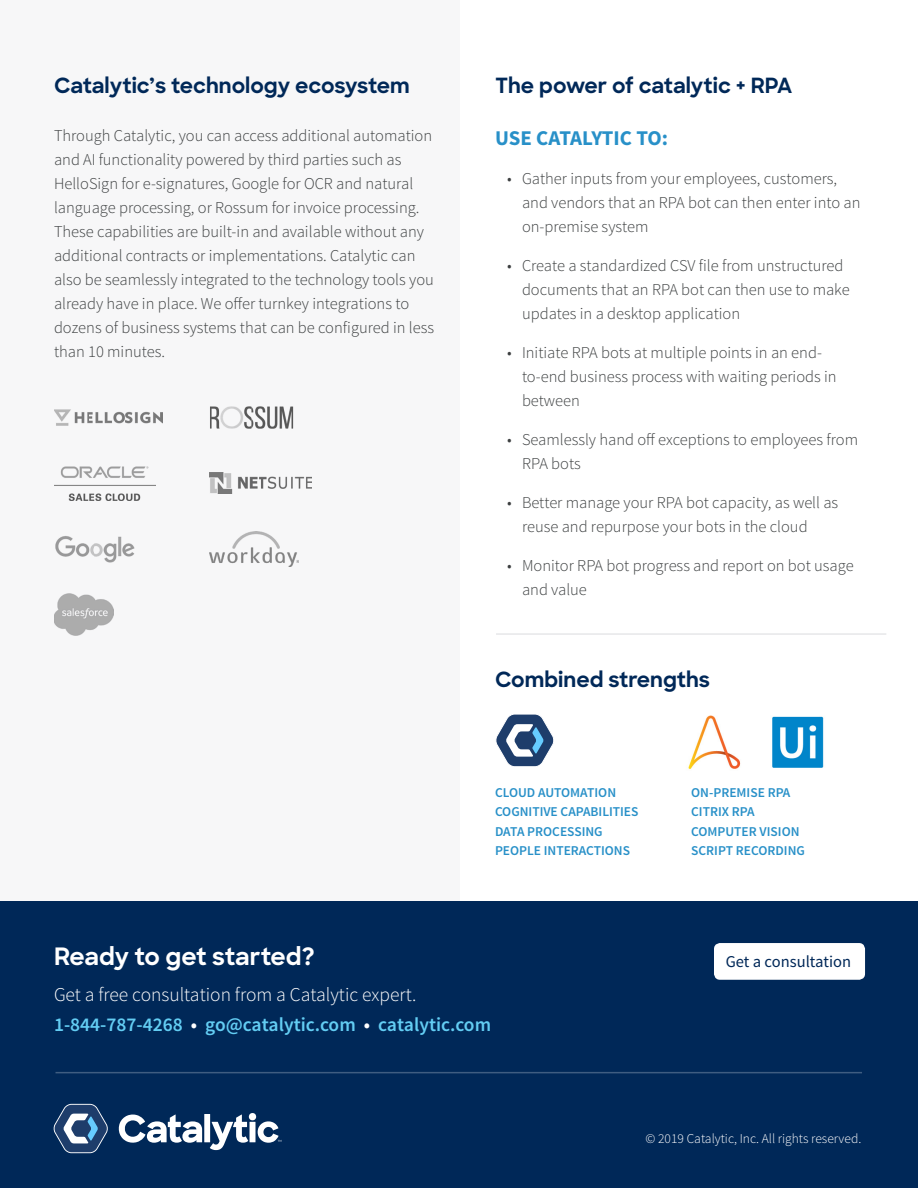
<style>
.page{position:relative;width:918px;height:1188px;background:#fff}
.page>*{position:absolute;margin:0;border:0;box-sizing:border-box;transform-origin:0 0}
.Footer_-_Subhead{font:700 24px "Sharp Sans";letter-spacing:-.005em;color:#fff}
.Subhead{font:700 21px "Sharp Sans";color:#002858}
.Subhead-2{font:700 21px "Source Sans Pro";letter-spacing:-.01em;color:#2890c8}
.Footer_-_CTA{font:600 19.5px "Source Sans Pro";color:#63cdf3}
.Footer_-_Basic_Parag{font:300 19.5px "Source Sans Pro";color:#fff}
.t1{font:300 16.5px/24px "Source Sans Pro";color:#3c3f40}
.Profiles_Labels{font:16.5px "Source Sans Pro";color:#002858}
.Profiles_Labels-2{font:600 13.5px "Source Sans Pro";color:#2890c8}
.Footer_-_Copyright{font:300 13.5px "Source Sans Pro";color:#fff}
.s1{color:#fff}
</style>
<div class="page">
<div style="left:0;top:0;width:459px;height:902px;background:#f7f7f8"></div>
<div style="left:0;top:902px;width:918px;height:286px;background:#002858"></div>
<svg style="left:53px;top:1104px;width:55px;height:49px"></svg>
<svg style="left:118px;top:1115px;width:84px;height:28px"></svg>
<div style="left:204px;top:1114px;width:6px;height:28px;background:#fff"></div>
<svg style="left:210px;top:1113px;width:71px;height:37px"></svg>
<hr style="left:56px;top:1072px;width:805px;height:1px;background:#fff">
<img style="left:688px;top:715px;width:136px;height:54px">
<svg style="left:496px;top:714px;width:58px;height:53px"></svg>
<hr style="left:497px;top:633px;width:389px;height:2px;background:#e6e7e9">
<div style="left:714px;top:943px;width:151px;height:37px;background:#fff;border-radius:6px"></div>
<img style="left:54px;top:409px;width:108px;height:17px">
<img style="left:54px;top:466px;width:102px;height:34px">
<img style="left:55px;top:536px;width:80px;height:27px">
<img style="left:54px;top:593px;width:60px;height:43px">
<img style="left:210px;top:406px;width:83px;height:23px">
<img style="left:210px;top:473px;width:102px;height:21px">
<img style="left:210px;top:531px;width:88px;height:35px">
<p class="Subhead" style="left:54px;top:70px;width:357px">Catalytic’s technology ecosystem</p>
<p class="Subhead" style="left:495px;top:70px;width:299px">The power of catalytic + RPA</p>
<p class="t1" style="left:54px;top:124px;width:382px">Through Catalytic, you can access additional automation and AI functionality powered by third parties such as HelloSign for e-signatures, Google for OCR and natural language processing, or Rossum for invoice processing.<br>These capabilities are built-in and available without any additional contracts or implementations. Catalytic can also be seamlessly integrated to the technology tools you already have in place. We offer turnkey integrations to dozens of business systems that can be configured in less than 10 minutes.</p>
<p class="Subhead-2" style="left:495px;top:124px;width:175px">USE CATALYTIC TO:</p>
<p class="t1" style="left:522px;top:166px;width:340px;text-indent:-15px">• Gather inputs from your employees, customers, and vendors that an RPA bot can then enter into an on-premise system</p>
<p class="t1" style="left:522px;top:253px;width:329px;text-indent:-15px">• Create a standardized CSV file from unstructured documents that an RPA bot can then use to make updates in a desktop application</p>
<p class="t1" style="left:522px;top:340px;width:316px;text-indent:-15px">• Initiate RPA bots at multiple points in an end&shy;to-end business process with waiting periods in between</p>
<p class="t1" style="left:522px;top:427px;width:338px;text-indent:-15px">• Seamlessly hand off exceptions to employees from<br>RPA bots</p>
<p class="t1" style="left:522px;top:490px;width:318px;text-indent:-15px">• Better manage your RPA bot capacity, as well as reuse and repurpose your bots in the cloud</p>
<p class="t1" style="left:522px;top:553px;width:333px;text-indent:-15px">• Monitor RPA bot progress and report on bot usage and value</p>
<p class="Subhead" style="left:495px;top:664px;width:217px">Combined strengths</p>
<p class="Profiles_Labels-2" style="left:495px;top:784px;width:123px">CLOUD AUTOMATION</p>
<p class="Profiles_Labels-2" style="left:495px;top:803px;width:145px">COGNITIVE CAPABILITIES</p>
<p class="Profiles_Labels-2" style="left:495px;top:823px;width:109px">DATA PROCESSING</p>
<p class="Profiles_Labels-2" style="left:495px;top:842px;width:137px">PEOPLE INTERACTIONS</p>
<p class="Footer_-_Subhead" style="left:54px;top:938px;width:263px">Ready to get started?</p>
<p class="Footer_-_Basic_Parag" style="left:54px;top:982px;width:364px">Get a free consultation from a Catalytic expert.</p>
<p class="Footer_-_CTA" style="left:54px;top:1012px;width:439px">1-844-787-4268 <span class="s1">•</span> go@catalytic.com <span class="s1">•</span> catalytic.com</p>
<p class="Profiles_Labels-2" style="left:691px;top:784px;width:101px">ON-PREMISE RPA</p>
<p class="Profiles_Labels-2" style="left:691px;top:803px;width:65px">CITRIX RPA</p>
<p class="Profiles_Labels-2" style="left:691px;top:823px;width:110px">COMPUTER VISION</p>
<p class="Profiles_Labels-2" style="left:691px;top:842px;width:115px">SCRIPT RECORDING</p>
<p class="Profiles_Labels" style="left:726px;top:951px;width:127px">Get a consultation</p>
<p class="Footer_-_Copyright" style="left:646px;top:1130px;width:217px">© 2019 Catalytic, Inc. All rights reserved.</p>
</div>
